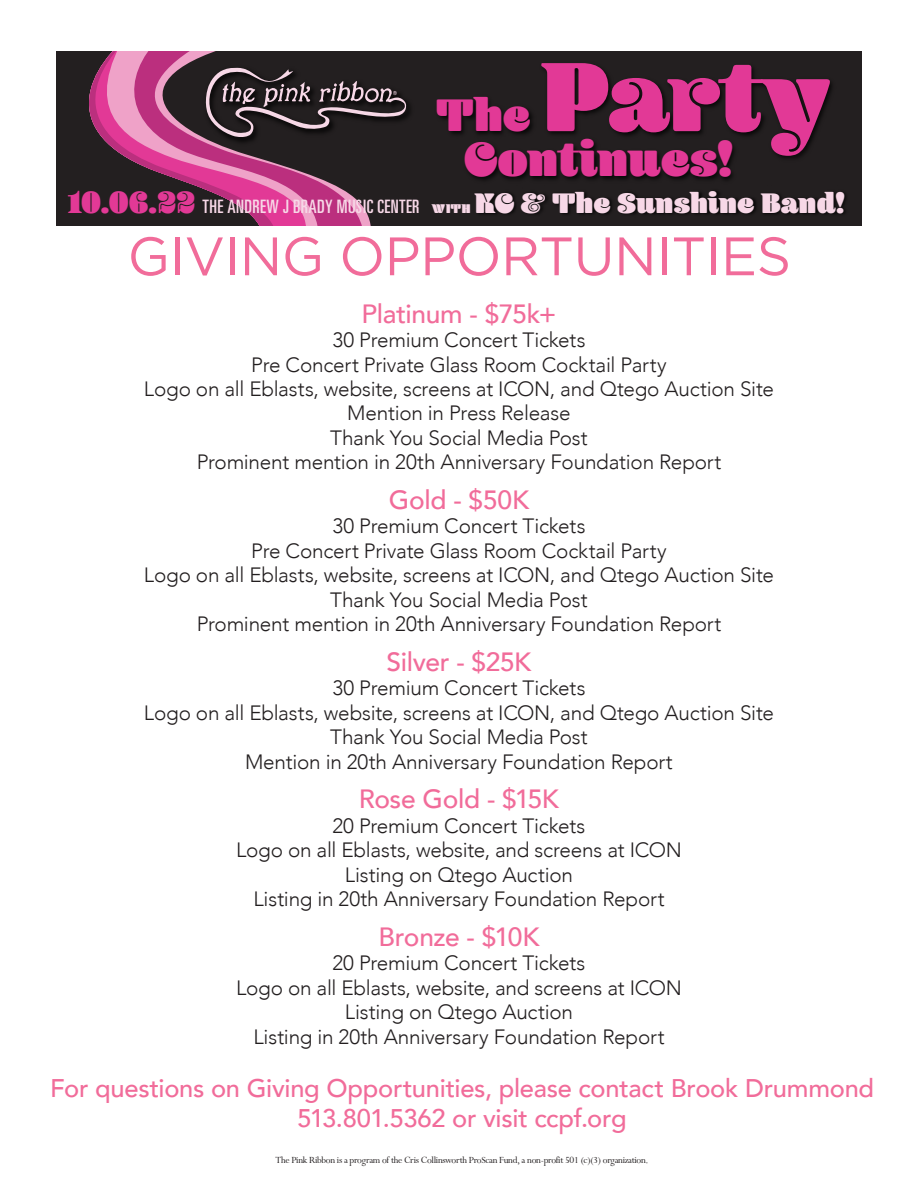
<style>
.page{position:relative;width:918px;height:1188px;background:#fff}
.page>*{position:absolute;margin:0;border:0;box-sizing:border-box;transform-origin:0 0}
.t1{font:900 102.3px "Blenny";letter-spacing:-.005em;color:#e23996}
.t2{font:54px "Gotham";letter-spacing:-.01em;color:#f16c9a}
.t3{font:900 49.95px "Blenny";color:#e23996}
.t4{font:900 29.4px "Blenny";color:#f7d8e7}
.t5{font:500 26.4px "Avenir";letter-spacing:-.01em;color:#f16c9a}
.t6{font:500 25.5px/30px "Avenir";letter-spacing:-.01em;color:#f16c9a;text-align:center}
.t7{font:300 20.7px/24.5px "Avenir";letter-spacing:-.01em;color:#231f20;text-align:center}
.t8{font:18.45px "Univers LT 59 Ult Cn";letter-spacing:.02em;color:#f7d8e7}
.t9{font:10.5px "Perpetua";letter-spacing:-.03em;color:#231f20}
.s1{font-size:47.4px}
.s2{font-family:"Blenny";font-weight:900;font-size:32.1px;color:#e23996}
.s3{font-family:"Blenny";font-weight:900;font-size:13.2px}
</style>
<div class="page">
<div style="left:56px;top:52px;width:806px;height:174px;background:#231f20"></div>
<svg style="left:89px;top:52px;width:270px;height:174px"></svg>
<img style="left:359px;top:51px;width:486px;height:175px">
<h1 class="t1" style="left:436px;top:36px;width:400px"><span class="s1">The</span> Party</h1>
<h3 class="t3" style="left:464px;top:130px;width:271px">Continues!</h3>
<p class="t8" style="left:67px;top:196px;width:405px"><span class="s2">10.06.22</span> THE ANDREW J BRADY MUSIC CENTER <span class="s3">WITH</span></p>
<h3 class="t4" style="left:474px;top:186px;width:372px">KC &amp; The Sunshine Band!</h3>
<h2 class="t2" style="left:128px;top:222px;width:665px">GIVING OPPORTUNITIES</h2>
<p class="t5" style="left:362px;top:291px;width:196px">Platinum - $75k+</p>
<p class="t7" style="left:144px;top:328px;width:632px">30 Premium Concert Tickets<br>Pre Concert Private Glass Room Cocktail Party<br>Logo on all Eblasts, website, screens at ICON, and Qtego Auction Site Mention in Press Release<br>Thank You Social Media Post<br>Prominent mention in 20th Anniversary Foundation Report</p>
<p class="t5" style="left:389px;top:477px;width:142px">Gold - $50K</p>
<p class="t7" style="left:144px;top:514px;width:632px">30 Premium Concert Tickets<br>Pre Concert Private Glass Room Cocktail Party<br>Logo on all Eblasts, website, screens at ICON, and Qtego Auction Site Thank You Social Media Post<br>Prominent mention in 20th Anniversary Foundation Report</p>
<p class="t5" style="left:387px;top:639px;width:146px">Silver - $25K</p>
<p class="t7" style="left:144px;top:676px;width:632px">30 Premium Concert Tickets<br>Logo on all Eblasts, website, screens at ICON, and Qtego Auction Site Thank You Social Media Post<br>Mention in 20th Anniversary Foundation Report</p>
<p class="t5" style="left:359px;top:776px;width:202px">Rose Gold - $15K</p>
<p class="t7" style="left:236px;top:814px;width:447px">20 Premium Concert Tickets<br>Logo on all Eblasts, website, and screens at ICON Listing on Qtego Auction<br>Listing in 20th Anniversary Foundation Report</p>
<p class="t5" style="left:378px;top:914px;width:163px">Bronze - $10K</p>
<p class="t7" style="left:236px;top:951px;width:447px">20 Premium Concert Tickets<br>Logo on all Eblasts, website, and screens at ICON Listing on Qtego Auction<br>Listing in 20th Anniversary Foundation Report</p>
<p class="t6" style="left:50px;top:1072px;width:826px">For questions on Giving Opportunities, please contact Brook Drummond<br>513.801.5362 or visit ccpf.org</p>
<p class="t9" style="left:275px;top:1155px;width:375px">The Pink Ribbon is a program of the Cris Collinsworth ProScan Fund, a non-profit 501 (c)(3) organization.</p>
</div>
